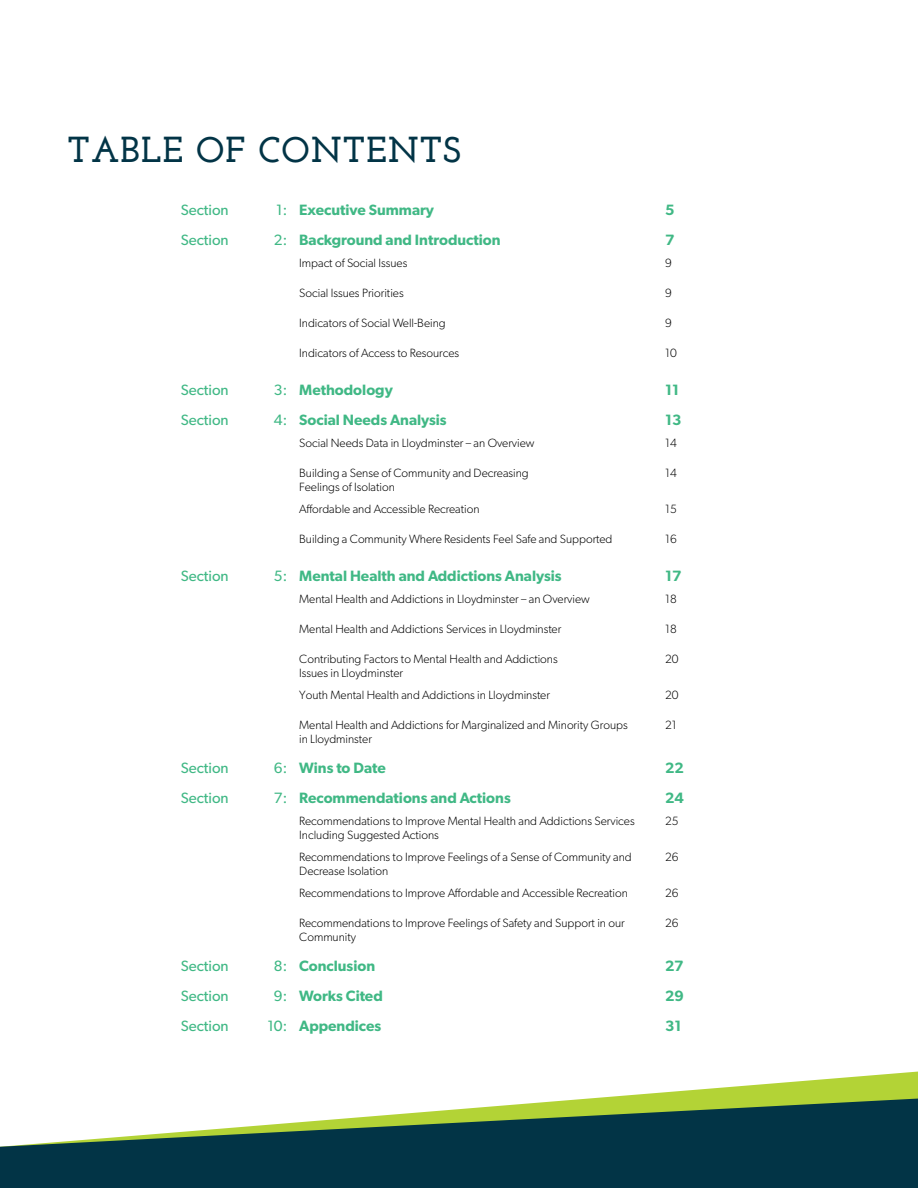
<style>
.page{position:relative;width:918px;height:1188px;background:#fff}
.page>*{position:absolute;margin:0;border:0;box-sizing:border-box;transform-origin:0 0}
.t1{font:700 36px "Josefin Slab";letter-spacing:.03em;color:#023446}
.t2{font:600 15px "Gibson";color:#40b885}
.t3{font:15px "Gibson";color:#40b885}
.t4{font:300 12px/14.4px "Gibson";color:#000}
.s1{font-weight:400}
</style>
<div class="page">
<svg style="left:584px;top:1072px;width:334px;height:27px"></svg>
<svg style="left:0;top:1099px;width:918px;height:89px;fill:#023446"></svg>
<h1 class="t1" style="left:68px;top:128px;width:395px">TABLE OF CONTENTS</h1>
<p class="t3" style="left:181px;top:201px;width:49px">Section</p>
<p class="t2" style="left:276px;top:201px;width:159px"><span class="s1">1:</span> Executive Summary</p>
<p class="t2" style="left:665px;top:201px;width:11px">5</p>
<p class="t3" style="left:181px;top:231px;width:49px">Section</p>
<p class="t2" style="left:274px;top:231px;width:228px"><span class="s1">2:</span> Background and Introduction</p>
<p class="t2" style="left:665px;top:231px;width:11px">7</p>
<p class="t4" style="left:299px;top:255px;width:110px">Impact of Social Issues</p>
<p class="t4" style="left:665px;top:255px;width:8px">9</p>
<p class="t4" style="left:299px;top:285px;width:106px">Social Issues Priorities</p>
<p class="t4" style="left:665px;top:285px;width:8px">9</p>
<p class="t4" style="left:299px;top:315px;width:148px">Indicators of Social Well-Being</p>
<p class="t4" style="left:665px;top:315px;width:8px">9</p>
<p class="t4" style="left:299px;top:345px;width:161px">Indicators of Access to Resources</p>
<p class="t4" style="left:665px;top:345px;width:13px">10</p>
<p class="t3" style="left:181px;top:381px;width:49px">Section</p>
<p class="t2" style="left:274px;top:381px;width:120px"><span class="s1">3:</span> Methodology</p>
<p class="t2" style="left:665px;top:381px;width:16px">11</p>
<p class="t3" style="left:181px;top:411px;width:49px">Section</p>
<p class="t2" style="left:274px;top:411px;width:174px"><span class="s1">4:</span> Social Needs Analysis</p>
<p class="t2" style="left:665px;top:411px;width:18px">13</p>
<p class="t4" style="left:299px;top:435px;width:237px">Social Needs Data in Lloydminster – an Overview</p>
<p class="t4" style="left:665px;top:435px;width:13px">14</p>
<p class="t4" style="left:299px;top:465px;width:231px">Building a Sense of Community and Decreasing<br>Feelings of Isolation</p>
<p class="t4" style="left:665px;top:465px;width:13px">14</p>
<p class="t4" style="left:299px;top:501px;width:182px">Affordable and Accessible Recreation</p>
<p class="t4" style="left:665px;top:501px;width:13px">15</p>
<p class="t4" style="left:299px;top:531px;width:315px">Building a Community Where Residents Feel Safe and Supported</p>
<p class="t4" style="left:665px;top:531px;width:13px">16</p>
<p class="t3" style="left:181px;top:567px;width:49px">Section</p>
<p class="t2" style="left:274px;top:567px;width:289px"><span class="s1">5:</span> Mental Health and Addictions Analysis</p>
<p class="t2" style="left:665px;top:567px;width:18px">17</p>
<p class="t4" style="left:299px;top:591px;width:292px">Mental Health and Addictions in Lloydminster – an Overview</p>
<p class="t4" style="left:665px;top:591px;width:13px">18</p>
<p class="t4" style="left:299px;top:621px;width:264px">Mental Health and Addictions Services in Lloydminster</p>
<p class="t4" style="left:665px;top:621px;width:13px">18</p>
<p class="t4" style="left:299px;top:651px;width:260px">Contributing Factors to Mental Health and Addictions<br>Issues in Lloydminster</p>
<p class="t4" style="left:665px;top:651px;width:15px">20</p>
<p class="t4" style="left:299px;top:687px;width:252px">Youth Mental Health and Addictions in Lloydminster</p>
<p class="t4" style="left:665px;top:687px;width:15px">20</p>
<p class="t4" style="left:299px;top:717px;width:330px">Mental Health and Addictions for Marginalized and Minority Groups in Lloydminster</p>
<p class="t4" style="left:665px;top:717px;width:13px">21</p>
<p class="t3" style="left:181px;top:759px;width:49px">Section</p>
<p class="t2" style="left:274px;top:759px;width:113px"><span class="s1">6:</span> Wins to Date</p>
<p class="t2" style="left:665px;top:759px;width:20px">22</p>
<p class="t3" style="left:181px;top:789px;width:49px">Section</p>
<p class="t2" style="left:274px;top:789px;width:238px"><span class="s1">7:</span> Recommendations and Actions</p>
<p class="t2" style="left:665px;top:789px;width:20px">24</p>
<p class="t4" style="left:299px;top:813px;width:337px">Recommendations to Improve Mental Health and Addictions Services<br>Including Suggested Actions</p>
<p class="t4" style="left:665px;top:813px;width:15px">25</p>
<p class="t4" style="left:299px;top:849px;width:334px">Recommendations to Improve Feelings of a Sense of Community and<br>Decrease Isolation</p>
<p class="t4" style="left:665px;top:849px;width:15px">26</p>
<p class="t4" style="left:299px;top:885px;width:330px">Recommendations to Improve Affordable and Accessible Recreation</p>
<p class="t4" style="left:665px;top:885px;width:15px">26</p>
<p class="t4" style="left:299px;top:915px;width:327px">Recommendations to Improve Feelings of Safety and Support in our<br>Community</p>
<p class="t4" style="left:665px;top:915px;width:15px">26</p>
<p class="t3" style="left:181px;top:957px;width:49px">Section</p>
<p class="t2" style="left:274px;top:957px;width:103px"><span class="s1">8:</span> Conclusion</p>
<p class="t2" style="left:665px;top:957px;width:20px">27</p>
<p class="t3" style="left:181px;top:987px;width:49px">Section</p>
<p class="t2" style="left:274px;top:987px;width:110px"><span class="s1">9:</span> Works Cited</p>
<p class="t2" style="left:665px;top:987px;width:20px">29</p>
<p class="t3" style="left:181px;top:1017px;width:49px">Section</p>
<p class="t2" style="left:267px;top:1017px;width:115px"><span class="s1">10:</span> Appendices</p>
<p class="t2" style="left:665px;top:1017px;width:18px">31</p>
</div>
